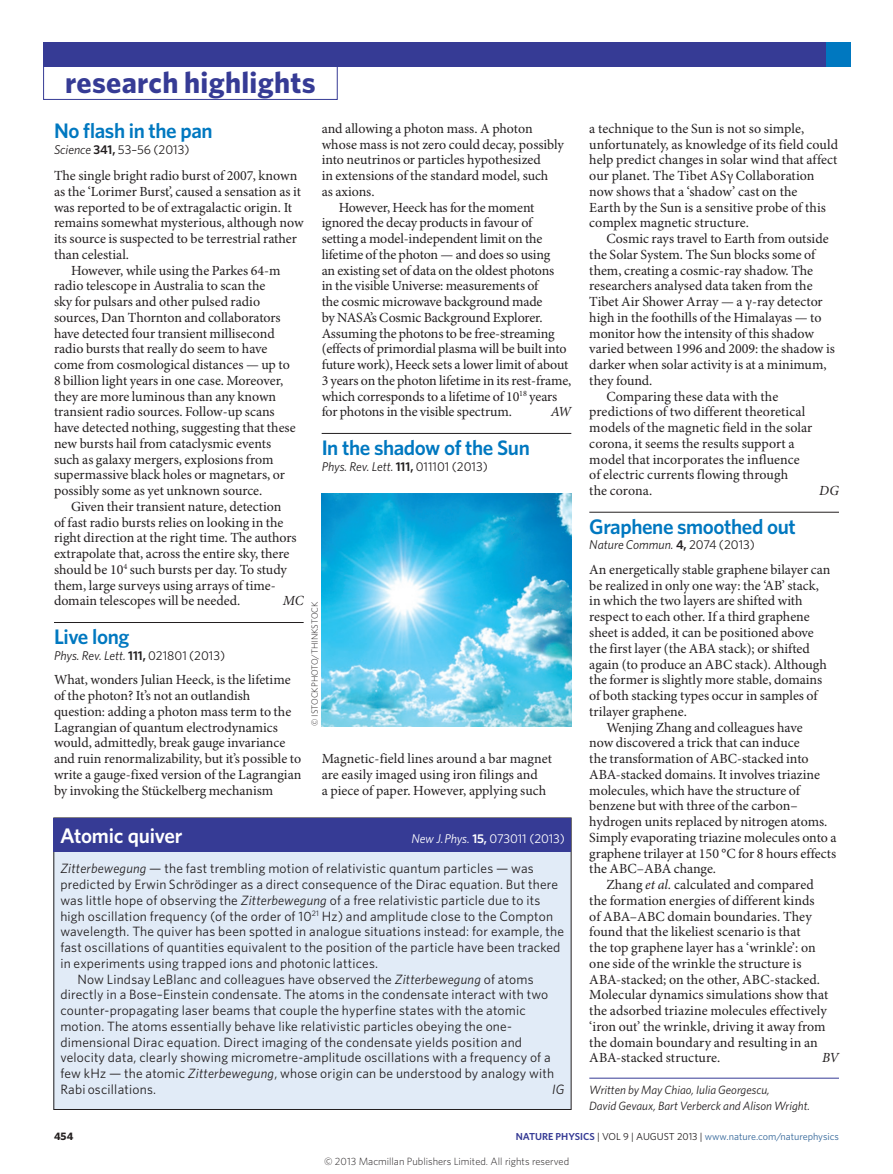
<style>
.page{position:relative;width:893px;height:1174px;background:#fff}
.page>*{position:absolute;margin:0;border:0;box-sizing:border-box;transform-origin:0 0}
.t1{font:700 30px "Whitney";letter-spacing:.01em;color:#363b95}
.Title_w_rule{font:600 21px "Whitney";letter-spacing:-.02em;color:#0078c0}
.Title{font:600 21px "Whitney";letter-spacing:-.02em;color:#0078c0}
.RH_box_title{font:600 21px "Whitney";letter-spacing:-.01em;color:#fff}
.Body_text{font:13.95px/15.8px "Minion Pro";letter-spacing:-.005em;color:#231f20}
.Body_first{font:13.95px/15.8px "Minion Pro";color:#231f20}
.Body_text-2{font:italic 13.95px "Minion Pro";letter-spacing:-.03em;color:#231f20}
.Box_body_text{font:13.5px/15.8px "Whitney";letter-spacing:.015em;color:#231f20}
.Box_body_first{font:13.5px/15.8px "Whitney";letter-spacing:.015em;color:#231f20}
.Box_body_text-2{font:italic 13.5px "Whitney";color:#231f20}
.Journal_DOI_ref{font:italic 12.75px "Whitney";color:#231f20}
.RH_box_title-2{font:12.75px "Whitney";letter-spacing:-.01em;color:#fff}
.Journal_DOI_ref-2{font:12.75px "Whitney";color:#231f20}
.Author_information{font:italic 12px/15.8px "Whitney";color:#231f20}
.t2{font:700 10.8px "Whitney";color:#231f20}
.t3{font:300 10.5px "Whitney";color:#231f20}
.t4{font:10.2px "Whitney";color:#369}
.Picture_credit{font:300 9px "Whitney";color:#231f20}
.s1{font-style:italic}
.s2{font-weight:600}
.s3{font-weight:600;font-style:normal}
.s4{font-style:normal}
.s5{font-weight:600;color:#363b95}
.s6{color:#231f20}
</style>
<div class="page">
<div style="left:43px;top:66px;width:295px;height:34px;border:1px solid #363b95"></div>
<div style="left:43px;top:43px;width:806px;height:24px;background:#363b95"></div>
<div style="left:826px;top:43px;width:24px;height:24px;background:#0078c0"></div>
<hr style="left:54px;top:622px;width:250px;height:1px;background:#231f20">
<hr style="left:322px;top:433px;width:249px;height:1px;background:#231f20">
<hr style="left:589px;top:512px;width:250px;height:1px;background:#231f20">
<hr style="left:589px;top:1078px;width:250px;height:1px;background:#363b95">
<img style="left:322px;top:493px;width:249px;height:233px">
<div style="left:54px;top:818px;width:517px;height:291px;background:#e1ebf7"></div>
<div style="left:54px;top:818px;width:517px;height:33px;background:#363b95"></div>
<p class="t1" style="left:65px;top:62px;width:252px">research highlights</p>
<p class="Title" style="left:54px;top:117px;width:160px">No flash in the pan</p>
<p class="Journal_DOI_ref-2" style="left:54px;top:141px;width:137px"><span class="s1">Science</span> <span class="s2">341,</span> 53–56 (2013)</p>
<p class="Body_first" style="left:54px;top:168px;width:251px">The single bright radio burst of 2007, known as the ‘Lorimer Burst’, caused a sensation as it was reported to be of extragalactic origin. It remains somewhat mysterious, although now its source is suspected to be terrestrial rather than celestial.</p>
<p class="Body_text" style="left:54px;top:263px;width:243px;text-indent:17px">However, while using the Parkes 64-m radio telescope in Australia to scan the<br>sky for pulsars and other pulsed radio sources, Dan Thornton and collaborators have detected four transient millisecond radio bursts that really do seem to have come from cosmological distances — up to 8 billion light years in one case. Moreover, they are more luminous than any known transient radio sources. Follow-up scans have detected nothing, suggesting that these new bursts hail from cataclysmic events such as galaxy mergers, explosions from supermassive black holes or magnetars, or possibly some as yet unknown source.</p>
<p class="Body_text" style="left:54px;top:499px;width:244px;text-indent:17px">Given their transient nature, detection<br>of fast radio bursts relies on looking in the right direction at the right time. The authors extrapolate that, across the entire sky, there should be 10<sup>4</sup> such bursts per day. To study them, large surveys using arrays of time&shy;domain telescopes will be needed.</p>
<p class="Body_first" style="left:322px;top:121px;width:244px">and allowing a photon mass. A photon whose mass is not zero could decay, possibly into neutrinos or particles hypothesized<br>in extensions of the standard model, such<br>as axions.</p>
<p class="Body_text" style="left:322px;top:200px;width:251px;text-indent:17px">However, Heeck has for the moment ignored the decay products in favour of setting a model-independent limit on the lifetime of the photon — and does so using<br>an existing set of data on the oldest photons<br>in the visible Universe: measurements of<br>the cosmic microwave background made<br>by NASA’s Cosmic Background Explorer.<br>Assuming the photons to be free-streaming (effects of primordial plasma will be built into future work), Heeck sets a lower limit of about 3 years on the photon lifetime in its rest-frame, which corresponds to a lifetime of 10<sup>18</sup> years for photons in the visible spectrum.</p>
<p class="Body_text-2" style="left:551px;top:403px;width:22px">AW</p>
<p class="Title_w_rule" style="left:322px;top:433px;width:210px">In the shadow of the Sun</p>
<p class="Journal_DOI_ref" style="left:322px;top:458px;width:168px">Phys. Rev. Lett. <span class="s3">111,</span> <span class="s4">011101 (2013)</span></p>
<p class="Body_text-2" style="left:283px;top:592px;width:22px">MC</p>
<p class="Picture_credit" style="left:309px;top:726px;width:126px;rotate:-90deg">© ISTOCKPHOTO/THINKSTOCK</p>
<p class="Title_w_rule" style="left:54px;top:622px;width:77px">Live long</p>
<p class="Journal_DOI_ref" style="left:54px;top:647px;width:173px">Phys. Rev. Lett. <span class="s3">111,</span> <span class="s4">021801 (2013)</span></p>
<p class="Body_first" style="left:54px;top:672px;width:249px">What, wonders Julian Heeck, is the lifetime of the photon? It’s not an outlandish question: adding a photon mass term to the Lagrangian of quantum electrodynamics would, admittedly, break gauge invariance and ruin renormalizability, but it’s possible to write a gauge-fixed version of the Lagrangian by invoking the Stückelberg mechanism</p>
<p class="Body_first" style="left:322px;top:751px;width:232px">Magnetic-field lines around a bar magnet are easily imaged using iron filings and<br>a piece of paper. However, applying such</p>
<p class="RH_box_title" style="left:60px;top:822px;width:124px">Atomic quiver</p>
<p class="RH_box_title-2" style="left:411px;top:830px;width:155px"><span class="s1">New J. Phys.</span> <span class="s2">15,</span> 073011 (2013)</p>
<p class="Box_body_first" style="left:60px;top:860px;width:505px"><span class="s1">Zitterbewegung</span> — the fast trembling motion of relativistic quantum particles — was predicted by Erwin Schrödinger as a direct consequence of the Dirac equation. But there was little hope of observing the <span class="s1">Zitterbewegung</span> of a free relativistic particle due to its high oscillation frequency (of the order of 10<sup>21</sup> Hz) and amplitude close to the Compton wavelength. The quiver has been spotted in analogue situations instead: for example, the fast oscillations of quantities equivalent to the position of the particle have been tracked in experiments using trapped ions and photonic lattices.</p>
<p class="Box_body_text" style="left:60px;top:970px;width:495px;text-indent:17px">Now Lindsay LeBlanc and colleagues have observed the <span class="s1">Zitterbewegung</span> of atoms directly in a Bose–Einstein condensate. The atoms in the condensate interact with two counter-propagating laser beams that couple the hyperfine states with the atomic motion. The atoms essentially behave like relativistic particles obeying the one&shy;dimensional Dirac equation. Direct imaging of the condensate yields position and velocity data, clearly showing micrometre-amplitude oscillations with a frequency of a few kHz — the atomic <span class="s1">Zitterbewegung</span>, whose origin can be understood by analogy with Rabi oscillations.</p>
<p class="Box_body_text-2" style="left:552px;top:1080px;width:14px">IG</p>
<p class="Body_first" style="left:589px;top:121px;width:250px">a technique to the Sun is not so simple, unfortunately, as knowledge of its field could help predict changes in solar wind that affect our planet. The Tibet ASγ Collaboration now shows that a ‘shadow’ cast on the<br>Earth by the Sun is a sensitive probe of this complex magnetic structure.</p>
<p class="Body_text" style="left:589px;top:231px;width:247px;text-indent:17px">Cosmic rays travel to Earth from outside the Solar System. The Sun blocks some of them, creating a cosmic-ray shadow. The researchers analysed data taken from the Tibet Air Shower Array — a γ-ray detector high in the foothills of the Himalayas — to monitor how the intensity of this shadow varied between 1996 and 2009: the shadow is darker when solar activity is at a minimum, they found.</p>
<p class="Body_text" style="left:589px;top:389px;width:225px;text-indent:17px">Comparing these data with the predictions of two different theoretical models of the magnetic field in the solar corona, it seems the results support a model that incorporates the influence of electric currents flowing through<br>the corona.</p>
<p class="Body_text-2" style="left:819px;top:482px;width:21px">DG</p>
<p class="Title_w_rule" style="left:589px;top:512px;width:208px">Graphene smoothed out</p>
<p class="Journal_DOI_ref" style="left:589px;top:536px;width:167px">Nature Commun. <span class="s3">4,</span> <span class="s4">2074 (2013)</span></p>
<p class="Body_first" style="left:589px;top:562px;width:242px">An energetically stable graphene bilayer can be realized in only one way: the ‘AB’ stack, in which the two layers are shifted with respect to each other. If a third graphene sheet is added, it can be positioned above the first layer (the ABA stack); or shifted again (to produce an ABC stack). Although the former is slightly more stable, domains of both stacking types occur in samples of trilayer graphene.</p>
<p class="Body_text" style="left:589px;top:719px;width:249px;text-indent:17px">Wenjing Zhang and colleagues have<br>now discovered a trick that can induce<br>the transformation of ABC-stacked into ABA-stacked domains. It involves triazine molecules, which have the structure of benzene but with three of the carbon– hydrogen units replaced by nitrogen atoms.<br>Simply evaporating triazine molecules onto a graphene trilayer at 150 °C for 8 hours effects the ABC–ABA change.</p>
<p class="Body_text" style="left:589px;top:877px;width:240px;text-indent:17px">Zhang <span class="s1">et al.</span> calculated and compared the formation energies of different kinds of ABA–ABC domain boundaries. They found that the likeliest scenario is that<br>the top graphene layer has a ‘wrinkle’: on one side of the wrinkle the structure is ABA-stacked; on the other, ABC-stacked.<br>Molecular dynamics simulations show that the adsorbed triazine molecules effectively ‘iron out’ the wrinkle, driving it away from the domain boundary and resulting in an ABA-stacked structure.</p>
<p class="Body_text-2" style="left:822px;top:1049px;width:18px">BV</p>
<p class="Author_information" style="left:589px;top:1081px;width:222px">Written by May Chiao, Iulia Georgescu,<br>David Gevaux, Bart Verberck and Alison Wright.</p>
<p class="t2" style="left:54px;top:1129px;width:21px">454</p>
<p class="t4" style="left:516px;top:1129px;width:325px"><span class="s5">NATURE PHYSICS</span> <span class="s6">| VOL 9 | AUGUST 2013 |</span> www.nature.com/naturephysics</p>
<p class="t3" style="left:324px;top:1154px;width:247px">© 2013 Macmillan Publishers Limited. All rights reserved</p>
</div>
